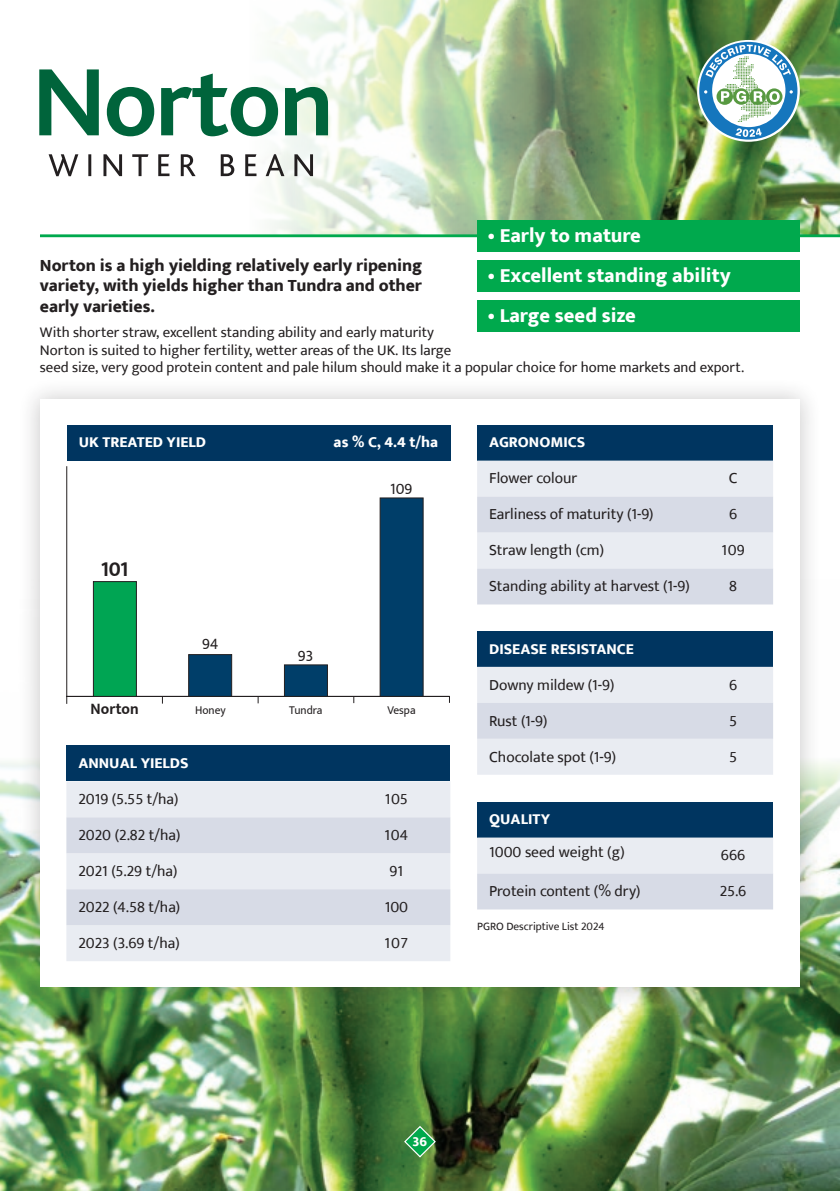
<style>
.page{position:relative;width:840px;height:1191px;background:#fff}
.page>*{position:absolute;margin:0;border:0;box-sizing:border-box;transform-origin:0 0}
.t1{font:700 21.6px "Ek Mukta";color:#231f20;scale:.94 1}
.t2{font:800 20.4px "Ek Mukta";color:#fff}
.t3{font:800 17.6px/20.4px "Ek Mukta";letter-spacing:-.005em;color:#231f20;text-align:justify}
.t4{font:16.2px "Ek Mukta";color:#231f20;scale:.94 1}
.t5{font:700 16.2px "Ek Mukta";color:#231f20;scale:.94 1}
.t6{font:15.6px "Ek Mukta";color:#231f20}
.t7{font:800 15.6px "Ek Mukta";color:#fff}
.t8{font:14.8px/17.6px "Ek Mukta";color:#231f20}
.t9{font:800 14px "Ek Mukta";color:#fff}
.t10{font:12.2px "Ek Mukta";color:#231f20;scale:.94 1}
.t11{font:11.2px "Ek Mukta";color:#231f20}
</style>
<div class="page">
<img style="left:0;top:762px;width:839px;height:429px">
<div style="left:18px;top:377px;width:803px;height:632px;background:#231f20;opacity:.25"></div>
<div style="left:40px;top:399px;width:759px;height:588px;background:#fff"></div>
<img style="left:40px;top:0;width:787px;height:252px">
<hr style="left:40px;top:234px;width:799px;height:3px;background:#00a94d">
<div style="left:477px;top:424px;width:295px;height:36px;background:#003560"></div>
<svg style="left:477px;top:460px;width:295px;height:144px;background:#dfe2eb"></svg>
<div style="left:477px;top:631px;width:295px;height:36px;background:#003560"></div>
<svg style="left:477px;top:667px;width:295px;height:107px;background:#e3e6ed"></svg>
<div style="left:477px;top:801px;width:295px;height:36px;background:#003560"></div>
<svg style="left:477px;top:837px;width:295px;height:72px;background:#dee2eb"></svg>
<svg style="left:66px;top:466px;width:383px;height:238px"></svg>
<div style="left:93px;top:581px;width:44px;height:116px;background:#00a553;border:1px solid #231f20"></div>
<div style="left:188px;top:654px;width:44px;height:43px;background:#003e69;border:1px solid #231f20"></div>
<div style="left:379px;top:497px;width:44px;height:200px;background:#003e69;border:1px solid #231f20"></div>
<div style="left:284px;top:664px;width:44px;height:33px;background:#003e69;border:1px solid #231f20"></div>
<div style="left:67px;top:424px;width:383px;height:36px;background:#003560"></div>
<div style="left:66px;top:745px;width:384px;height:36px;background:#003560"></div>
<div style="left:66px;top:781px;width:384px;height:180px;background:#e9ecf2"></div>
<svg style="left:66px;top:817px;width:384px;height:108px;background:#dde0ea"></svg>
<div style="left:477px;top:300px;width:322px;height:32px;background:#00a94d"></div>
<div style="left:477px;top:260px;width:322px;height:32px;background:#00a94d"></div>
<div style="left:477px;top:220px;width:322px;height:32px;background:#00a94d"></div>
<svg style="left:39px;top:69px;width:289px;height:67px"></svg>
<svg style="left:49px;top:154px;width:264px;height:22px"></svg>
<svg style="left:696px;top:40px;width:103px;height:102px"></svg>
<svg style="left:698px;top:42px;width:99px;height:98px"></svg>
<div style="left:711px;top:54px;width:74px;height:73px;background:#fff;border-radius:50%"></div>
<svg style="left:703px;top:45px;width:89px;height:77px"></svg>
<svg style="left:735px;top:128px;width:26px;height:9px"></svg>
<svg style="left:403px;top:1125px;width:33px;height:33px"></svg>
<h2 class="t2" style="left:487px;top:223px;width:154px">• Early to mature</h2>
<h2 class="t2" style="left:487px;top:263px;width:244px">• Excellent standing ability</h2>
<h2 class="t2" style="left:487px;top:303px;width:149px">• Large seed size</h2>
<p class="t3" style="left:40px;top:254px;width:383px">Norton is a high yielding relatively early ripening variety, with yields higher than Tundra and other early varieties.</p>
<p class="t8" style="left:40px;top:323px;width:705px">With shorter straw, excellent standing ability and early maturity<br>Norton is suited to higher fertility, wetter areas of the UK. Its large<br>seed size, very good protein content and pale hilum should make it a popular choice for home markets and export.</p>
<p class="t7" style="left:79px;top:433px;width:129px">UK TREATED YIELD</p>
<p class="t7" style="left:333px;top:433px;width:106px">as % C, 4.4 t/ha</p>
<h1 class="t1" style="left:101px;top:556px;width:31px">101</h1>
<p class="t4" style="left:202px;top:637px;width:19px">94</p>
<p class="t4" style="left:298px;top:648px;width:18px">93</p>
<p class="t4" style="left:390px;top:481px;width:25px">109</p>
<p class="t5" style="left:91px;top:699px;width:53px">Norton</p>
<p class="t10" style="left:195px;top:705px;width:34px">Honey</p>
<p class="t10" style="left:387px;top:705px;width:32px">Vespa</p>
<p class="t10" style="left:289px;top:705px;width:37px">Tundra</p>
<p class="t7" style="left:78px;top:753px;width:112px">ANNUAL YIELDS</p>
<p class="t6" style="left:78px;top:789px;width:102px">2019 (5.55 t/ha)</p>
<p class="t6" style="left:384px;top:789px;width:25px">105</p>
<p class="t6" style="left:78px;top:825px;width:103px">2020 (2.82 t/ha)</p>
<p class="t6" style="left:384px;top:825px;width:25px">104</p>
<p class="t6" style="left:78px;top:861px;width:101px">2021 (5.29 t/ha)</p>
<p class="t6" style="left:389px;top:861px;width:15px">91</p>
<p class="t6" style="left:78px;top:897px;width:103px">2022 (4.58 t/ha)</p>
<p class="t6" style="left:384px;top:897px;width:25px">100</p>
<p class="t6" style="left:78px;top:933px;width:103px">2023 (3.69 t/ha)</p>
<p class="t6" style="left:384px;top:933px;width:25px">107</p>
<p class="t7" style="left:489px;top:433px;width:97px">AGRONOMICS</p>
<p class="t6" style="left:489px;top:469px;width:90px">Flower colour</p>
<p class="t6" style="left:728px;top:469px;width:10px">C</p>
<p class="t6" style="left:489px;top:505px;width:166px">Earliness of maturity (1-9)</p>
<p class="t6" style="left:728px;top:505px;width:10px">6</p>
<p class="t6" style="left:489px;top:541px;width:116px">Straw length (cm)</p>
<p class="t6" style="left:721px;top:541px;width:25px">109</p>
<p class="t6" style="left:489px;top:577px;width:202px">Standing ability at harvest (1-9)</p>
<p class="t6" style="left:728px;top:577px;width:9px">8</p>
<p class="t7" style="left:489px;top:639px;width:146px">DISEASE RESISTANCE</p>
<p class="t6" style="left:489px;top:675px;width:127px">Downy mildew (1-9)</p>
<p class="t6" style="left:728px;top:675px;width:10px">6</p>
<p class="t6" style="left:489px;top:711px;width:60px">Rust (1-9)</p>
<p class="t6" style="left:728px;top:711px;width:10px">5</p>
<p class="t6" style="left:489px;top:747px;width:128px">Chocolate spot (1-9)</p>
<p class="t6" style="left:728px;top:747px;width:10px">5</p>
<p class="t7" style="left:489px;top:810px;width:62px">QUALITY</p>
<p class="t6" style="left:489px;top:843px;width:137px">1000 seed weight (g)</p>
<p class="t6" style="left:720px;top:845px;width:26px">666</p>
<p class="t6" style="left:489px;top:881px;width:153px">Protein content (% dry)</p>
<p class="t6" style="left:719px;top:881px;width:28px">25.6</p>
<p class="t11" style="left:477px;top:919px;width:129px">PGRO Descriptive List 2024</p>
<p class="t9" style="left:412px;top:1133px;width:16px">36</p>
</div>
